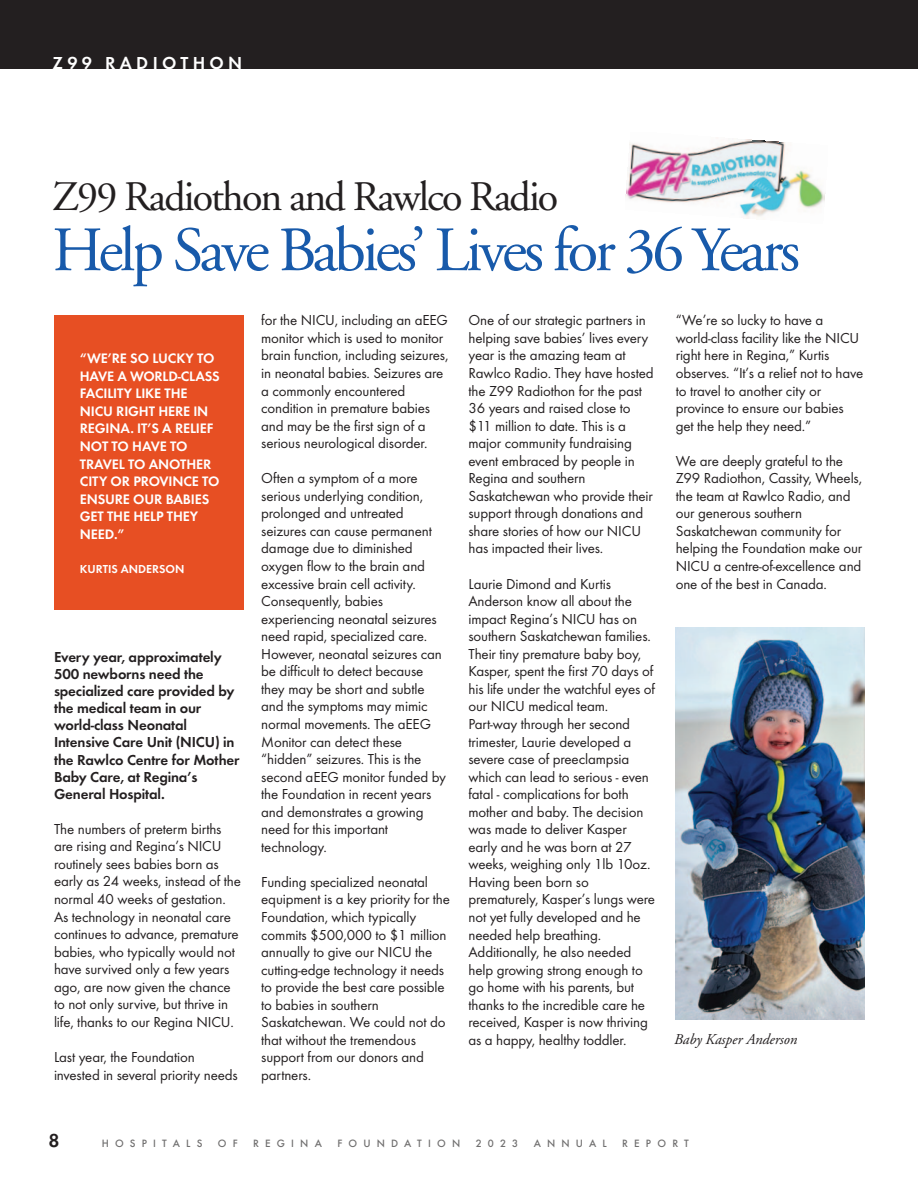
<style>
.page{position:relative;width:918px;height:1188px;background:#fff}
.page>*{position:absolute;margin:0;border:0;box-sizing:border-box;transform-origin:0 0}
.t1{font:63px "Adobe Garamond";letter-spacing:-.055em;color:#185aaa}
.t2{font:42px "Adobe Garamond";letter-spacing:-.045em;color:#231f20}
.t3{font:600 19.5px "Futura T";color:#231f20}
.t4{font:600 18px "Futura T";letter-spacing:.24em;color:#fff}
.t5{font:15px/17.5px "Futura TOT";letter-spacing:-.01em;color:#231f20}
.t6{font:600 15px/17.1px "Futura T";letter-spacing:-.01em;color:#231f20}
.t7{font:italic 15px "Adobe Garamond Pro";color:#231f20}
.t8{font:600 14.25px/17.5px "Futura T";letter-spacing:-.01em;color:#fff}
.t9{font:600 12px "Futura T";color:#fff}
.t10{font:500 9.75px "Futura";letter-spacing:.635em;color:#706f6f}
</style>
<div class="page">
<img style="left:625px;top:139px;width:200px;height:80px">
<div style="left:0;top:0;width:918px;height:69px;background:#231f20"></div>
<img style="left:676px;top:627px;width:189px;height:392px">
<div style="left:54px;top:316px;width:189px;height:294px;background:#e74f23"></div>
<p class="t4" style="left:53px;top:56px;width:191px">Z99 RADIOTHON</p>
<p class="t2" style="left:52px;top:180px;width:508px">Z99 Radiothon and Rawlco Radio</p>
<p class="t1" style="left:52px;top:225px;width:749px">Help Save Babies’ Lives for 36 Years</p>
<p class="t8" style="left:80px;top:351px;width:141px">“WE’RE SO LUCKY TO<br>HAVE A WORLD-CLASS<br>FACILITY LIKE THE<br>NICU RIGHT HERE IN<br>REGINA. IT’S A RELIEF<br>NOT TO HAVE TO<br>TRAVEL TO ANOTHER<br>CITY OR PROVINCE TO<br>ENSURE OUR BABIES<br>GET THE HELP THEY<br>NEED.”</p>
<p class="t9" style="left:80px;top:564px;width:106px">KURTIS ANDERSON</p>
<p class="t6" style="left:54px;top:650px;width:187px">Every year, approximately<br>500 newborns need the specialized care provided by the medical team in our world-class Neonatal<br>Intensive Care Unit (NICU) in the Rawlco Centre for Mother<br>Baby Care, at Regina’s<br>General Hospital.</p>
<p class="t5" style="left:54px;top:821px;width:189px">The numbers of preterm births are rising and Regina’s NICU routinely sees babies born as early as 24 weeks, instead of the normal 40 weeks of gestation.<br>As technology in neonatal care continues to advance, premature babies, who typically would not have survived only a few years ago, are now given the chance to not only survive, but thrive in life, thanks to our Regina NICU.</p>
<p class="t5" style="left:54px;top:1049px;width:185px">Last year, the Foundation invested in several priority needs</p>
<p class="t5" style="left:261px;top:313px;width:189px">for the NICU, including an aEEG monitor which is used to monitor brain function, including seizures, in neonatal babies. Seizures are a commonly encountered condition in premature babies and may be the first sign of a serious neurological disorder.</p>
<p class="t5" style="left:261px;top:471px;width:186px">Often a symptom of a more serious underlying condition, prolonged and untreated seizures can cause permanent damage due to diminished oxygen flow to the brain and excessive brain cell activity.<br>Consequently, babies experiencing neonatal seizures need rapid, specialized care.<br>However, neonatal seizures can be difficult to detect because they may be short and subtle and the symptoms may mimic normal movements. The aEEG<br>Monitor can detect these “hidden” seizures. This is the second aEEG monitor funded by the Foundation in recent years and demonstrates a growing need for this important technology.</p>
<p class="t5" style="left:261px;top:874px;width:190px">Funding specialized neonatal equipment is a key priority for the<br>Foundation, which typically commits $500,000 to $1 million annually to give our NICU the cutting-edge technology it needs to provide the best care possible to babies in southern<br>Saskatchewan. We could not do that without the tremendous support from our donors and partners.</p>
<p class="t5" style="left:468px;top:313px;width:187px">One of our strategic partners in helping save babies’ lives every year is the amazing team at<br>Rawlco Radio. They have hosted the Z99 Radiothon for the past<br>36 years and raised close to $11 million to date. This is a major community fundraising event embraced by people in<br>Regina and southern<br>Saskatchewan who provide their support through donations and share stories of how our NICU has impacted their lives.</p>
<p class="t5" style="left:468px;top:576px;width:188px">Laurie Dimond and Kurtis<br>Anderson know all about the impact Regina’s NICU has on southern Saskatchewan families.<br>Their tiny premature baby boy,<br>Kasper, spent the first 70 days of his life under the watchful eyes of our NICU medical team.<br>Part-way through her second trimester, Laurie developed a severe case of preeclampsia which can lead to serious - even fatal - complications for both mother and baby. The decision was made to deliver Kasper early and he was born at 27 weeks, weighing only 1lb 10oz.<br>Having been born so prematurely, Kasper’s lungs were not yet fully developed and he needed help breathing.<br>Additionally, he also needed help growing strong enough to go home with his parents, but thanks to the incredible care he received, Kasper is now thriving as a happy, healthy toddler.</p>
<p class="t5" style="left:676px;top:313px;width:189px">“We’re so lucky to have a world-class facility like the NICU right here in Regina,” Kurtis observes. “It’s a relief not to have to travel to another city or province to ensure our babies get the help they need.”</p>
<p class="t5" style="left:676px;top:453px;width:188px">We are deeply grateful to the<br>Z99 Radiothon, Cassity, Wheels, the team at Rawlco Radio, and our generous southern<br>Saskatchewan community for helping the Foundation make our<br>NICU a centre-of-excellence and one of the best in Canada.</p>
<p class="t7" style="left:674px;top:1033px;width:125px">Baby Kasper Anderson</p>
<p class="t3" style="left:48px;top:1132px;width:13px">8</p>
<p class="t10" style="left:102px;top:1136px;width:102px">HOSPITALS</p>
<p class="t10" style="left:218px;top:1136px;width:21px">O F</p>
<p class="t10" style="left:253px;top:1136px;width:70px">REGINA</p>
<p class="t10" style="left:337px;top:1136px;width:124px">FOUNDATION</p>
<p class="t10" style="left:476px;top:1136px;width:44px">2023</p>
<p class="t10" style="left:534px;top:1136px;width:75px">ANNUAL</p>
<p class="t10" style="left:622px;top:1136px;width:68px">REPORT</p>
</div>
